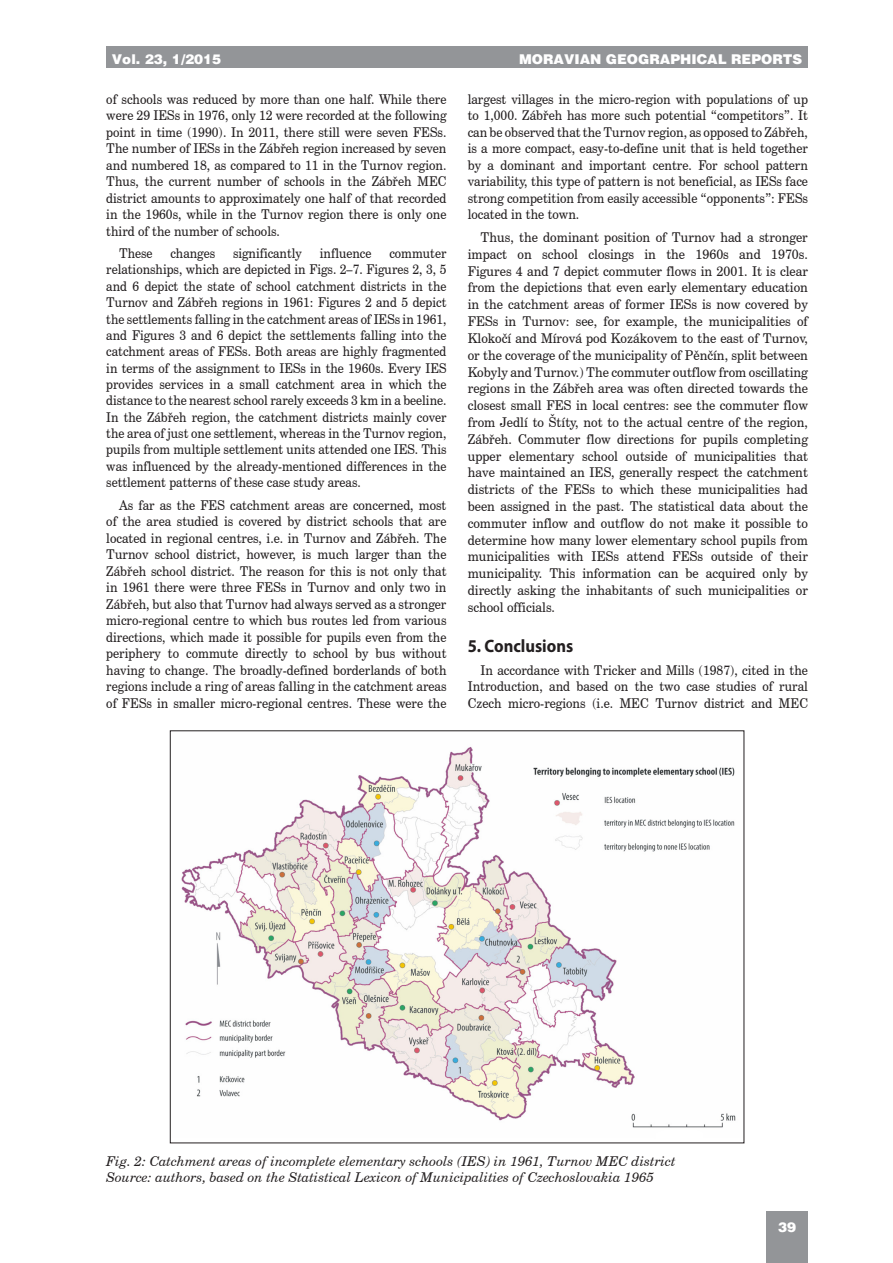
<style>
.page{position:relative;width:893px;height:1263px;background:#fff}
.page>*{position:absolute;margin:0;border:0;box-sizing:border-box;transform-origin:0 0}
.MGR-nadpiskapitoly1{font:700 18px "Myriad Pro";color:#231f20;scale:.92 1}
.MGR-NEW-basictext{font:13.5px/16.5px "Century Schoolbook CE";color:#231f20;text-align:justify;scale:.92 1}
.MGR-NEW-basictext-2{font:13.5px/16.8px "Century Schoolbook CE";color:#231f20;text-align:justify;scale:.94 1}
.MGR-NEW-basictext-3{font:13.5px/16.4px "Century Schoolbook CE";color:#231f20;text-align:justify;scale:.91 1}
.MGR-popisobrazku{font:italic 13.5px "Century Schoolbook CE";color:#231f20}
.t1{font:900 13.5px "Switzerland";color:#fff}
</style>
<div class="page">
<div style="left:106px;top:47px;width:702px;height:21px;background:#939598"></div>
<div style="left:766px;top:1212px;width:42px;height:51px;background:#939598"></div>
<img style="left:181px;top:747px;width:555px;height:381px">
<p class="t1" style="left:112px;top:51px;width:111px">Vol. 23, 1/2015</p>
<p class="t1" style="left:519px;top:51px;width:285px">MORAVIAN GEOGRAPHICAL REPORTS</p>
<p class="MGR-NEW-basictext" style="left:106px;top:91px;width:371px">of schools was reduced by more than one half. While there were 29 IESs in 1976, only 12 were recorded at the following point in time (1990). In 2011, there still were seven FESs.<br>The number of IESs in the Zábřeh region increased by seven and numbered 18, as compared to 11 in the Turnov region.<br>Thus, the current number of schools in the Zábřeh MEC district amounts to approximately one half of that recorded in the 1960s, while in the Turnov region there is only one third of the number of schools.</p>
<p class="MGR-NEW-basictext-3" style="left:119px;top:245px;width:38px">These</p>
<p class="MGR-NEW-basictext-3" style="left:170px;top:245px;width:51px">changes</p>
<p class="MGR-NEW-basictext-3" style="left:233px;top:245px;width:77px">significantly</p>
<p class="MGR-NEW-basictext-3" style="left:320px;top:245px;width:58px">influence</p>
<p class="MGR-NEW-basictext-3" style="left:106px;top:245px;width:375px;text-indent:283px">commuter relationships, which are depicted in Figs. 2–7. Figures 2, 3, 5 and 6 depict the state of school catchment districts in the Turnov and Zábřeh regions in 1961: Figures 2 and 5 depict the settlements falling in the catchment areas of IESs in 1961, and Figures 3 and 6 depict the settlements falling into the catchment areas of FESs. Both areas are highly fragmented in terms of the assignment to IESs in the 1960s. Every IES provides services in a small catchment area in which the distance to the nearest school rarely exceeds 3 km in a beeline.<br>In the Zábřeh region, the catchment districts mainly cover the area of just one settlement, whereas in the Turnov region, pupils from multiple settlement units attended one IES. This was influenced by the already-mentioned differences in the settlement patterns of these case study areas.</p>
<p class="MGR-NEW-basictext" style="left:106px;top:496px;width:371px;text-indent:13px">As far as the FES catchment areas are concerned, most of the area studied is covered by district schools that are located in regional centres, i.e. in Turnov and Zábřeh. The Turnov school district, however, is much larger than the Zábřeh school district. The reason for this is not only that in 1961 there were three FESs in Turnov and only two in Zábřeh, but also that Turnov had always served as a stronger micro-regional centre to which bus routes led from various directions, which made it possible for pupils even from the periphery to commute directly to school by bus without having to change. The broadly-defined borderlands of both regions include a ring of areas falling in the catchment areas of FESs in smaller micro-regional centres. These were the</p>
<p class="MGR-NEW-basictext" style="left:468px;top:91px;width:371px">largest villages in the micro-region with populations of up to 1,000. Zábřeh has more such potential “competitors”. It can be observed that the Turnov region, as opposed to Zábřeh, is a more compact, easy-to-define unit that is held together by a dominant and important centre. For school pattern variability, this type of pattern is not beneficial, as IESs face strong competition from easily accessible “opponents”: FESs located in the town.</p>
<p class="MGR-NEW-basictext-2" style="left:468px;top:229px;width:363px;text-indent:13px">Thus, the dominant position of Turnov had a stronger impact on school closings in the 1960s and 1970s.<br>Figures 4 and 7 depict commuter flows in 2001. It is clear from the depictions that even early elementary education in the catchment areas of former IESs is now covered by FESs in Turnov: see, for example, the municipalities of Klokočí and Mírová pod Kozákovem to the east of Turnov, or the coverage of the municipality of Pěnčín, split between Kobyly and Turnov.) The commuter outflow from oscillating regions in the Zábřeh area was often directed towards the closest small FES in local centres: see the commuter flow from Jedlí to Štíty, not to the actual centre of the region, Zábřeh. Commuter flow directions for pupils completing upper elementary school outside of municipalities that have maintained an IES, generally respect the catchment districts of the FESs to which these municipalities had been assigned in the past. The statistical data about the commuter inflow and outflow do not make it possible to determine how many lower elementary school pupils from municipalities with IESs attend FESs outside of their municipality. This information can be acquired only by directly asking the inhabitants of such municipalities or school officials.</p>
<p class="MGR-nadpiskapitoly1" style="left:468px;top:634px;width:116px">5. Conclusions</p>
<p class="MGR-NEW-basictext" style="left:468px;top:661px;width:371px;text-indent:13px">In accordance with Tricker and Mills (1987), cited in the Introduction, and based on the two case studies of rural Czech micro-regions (i.e. MEC Turnov district and MEC</p>
<p class="MGR-popisobrazku" style="left:106px;top:1152px;width:571px">Fig. 2: Catchment areas of incomplete elementary schools (IES) in 1961, Turnov MEC district</p>
<p class="MGR-popisobrazku" style="left:106px;top:1168px;width:549px">Source: authors, based on the Statistical Lexicon of Municipalities of Czechoslovakia 1965</p>
<p class="t1" style="left:778px;top:1219px;width:20px">39</p>
</div>
